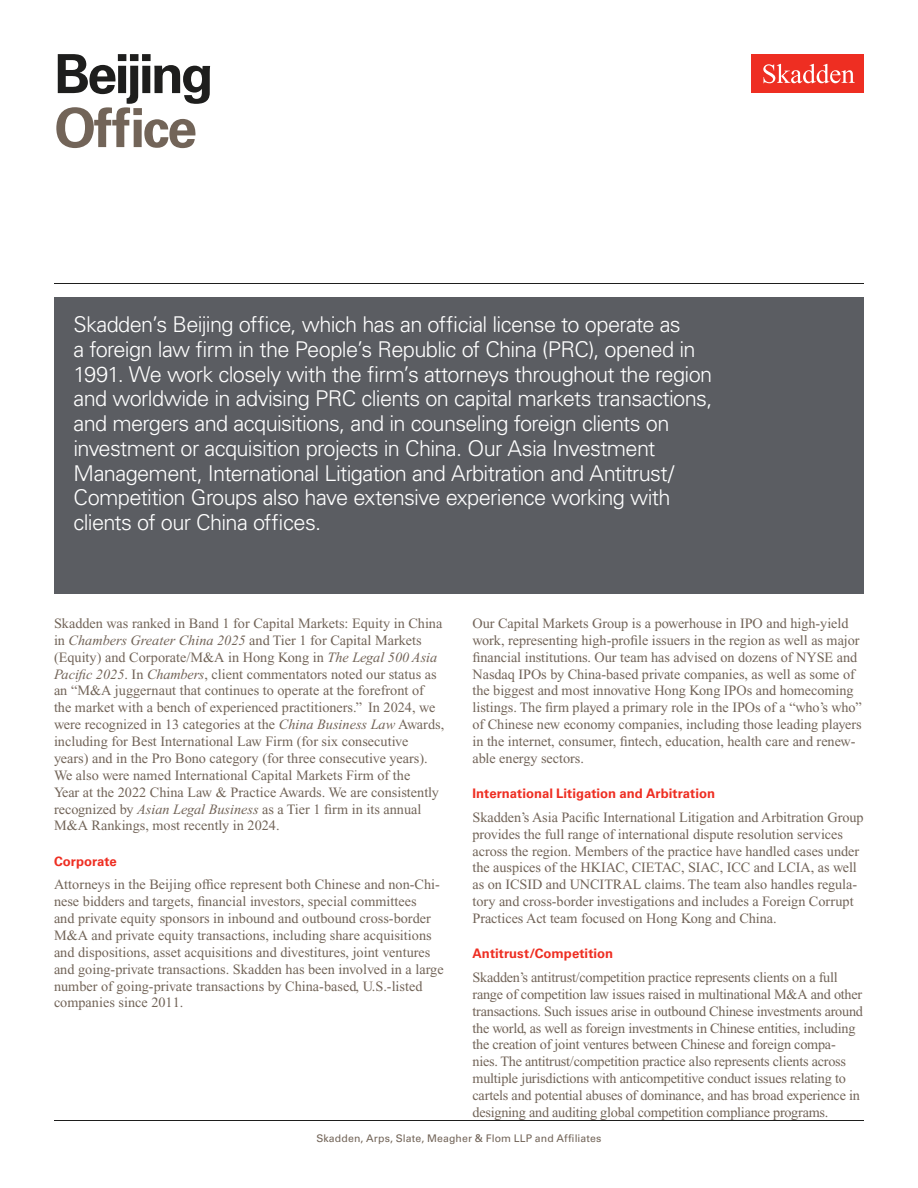
<style>
.page{position:relative;width:918px;height:1188px;background:#fff}
.page>*{position:absolute;margin:0;border:0;box-sizing:border-box;transform-origin:0 0}
.Practice_Area{font:700 54px/54px "Univers LT Std";letter-spacing:-.055em;color:#1e1e1d}
.Feature_Box{font:300 21.75px/24.8px "Univers LT Std";letter-spacing:-.03em;color:#fff}
.Main_Body{font:14.25px/16.8px "Times New Roman PS Std";letter-spacing:-.005em;color:#726458}
.t1{font:700 13.2px "Univers LT Std";color:#ee2e22}
.t2{font:10.5px "Univers LT Std";letter-spacing:.01em;color:#726458}
.s1{color:#726458}
.s2{font-style:italic}
</style>
<div class="page">
<div style="left:752px;top:54px;width:112px;height:39px;background:#ee2e22"></div>
<svg style="left:763px;top:64px;width:92px;height:19px"></svg>
<div style="left:54px;top:297px;width:810px;height:297px;background:#5b5d62"></div>
<hr style="left:54px;top:1120px;width:810px;height:1px;background:#1e1e1d">
<hr style="left:54px;top:283px;width:810px;height:1px;background:#1e1e1d">
<h1 class="Practice_Area" style="left:54px;top:48px;width:161px">Beijing<br><span class="s1">Office</span></h1>
<p class="Feature_Box" style="left:74px;top:312px;width:640px">Skadden’s Beijing office, which has an official license to operate as<br>a foreign law firm in the People’s Republic of China (PRC), opened in 1991. We work closely with the firm’s attorneys throughout the region and worldwide in advising PRC clients on capital markets transactions, and mergers and acquisitions, and in counseling foreign clients on investment or acquisition projects in China. Our Asia Investment Management, International Litigation and Arbitration and Antitrust/ Competition Groups also have extensive experience working with clients of our China offices.</p>
<p class="Main_Body" style="left:54px;top:615px;width:392px">Skadden was ranked in Band 1 for Capital Markets: Equity in China in <span class="s2">Chambers Greater China 2025</span> and Tier 1 for Capital Markets (Equity) and Corporate/M&amp;A in Hong Kong in <span class="s2">The Legal 500 Asia Pacific 2025</span>. In <span class="s2">Chambers</span>, client commentators noted our status as an “M&amp;A juggernaut that continues to operate at the forefront of the market with a bench of experienced practitioners.” In 2024, we were recognized in 13 categories at the <span class="s2">China Business Law</span> Awards, including for Best International Law Firm (for six consecutive years) and in the Pro Bono category (for three consecutive years).<br>We also were named International Capital Markets Firm of the<br>Year at the 2022 China Law &amp; Practice Awards. We are consistently recognized by <span class="s2">Asian Legal Business</span> as a Tier 1 firm in its annual M&amp;A Rankings, most recently in 2024.</p>
<h1 class="t1" style="left:54px;top:853px;width:64px">Corporate</h1>
<p class="Main_Body" style="left:54px;top:876px;width:391px">Attorneys in the Beijing office represent both Chinese and non-Chi&shy;nese bidders and targets, financial investors, special committees<br>and private equity sponsors in inbound and outbound cross-border M&amp;A and private equity transactions, including share acquisitions and dispositions, asset acquisitions and divestitures, joint ventures and going-private transactions. Skadden has been involved in a large number of going-private transactions by China-based, U.S.-listed companies since 2011.</p>
<p class="Main_Body" style="left:472px;top:615px;width:391px">Our Capital Markets Group is a powerhouse in IPO and high-yield work, representing high-profile issuers in the region as well as major financial institutions. Our team has advised on dozens of NYSE and Nasdaq IPOs by China-based private companies, as well as some of the biggest and most innovative Hong Kong IPOs and homecoming listings. The firm played a primary role in the IPOs of a “who’s who” of Chinese new economy companies, including those leading players in the internet, consumer, fintech, education, health care and renew&shy;able energy sectors.</p>
<h1 class="t1" style="left:472px;top:786px;width:244px">International Litigation and Arbitration</h1>
<p class="Main_Body" style="left:472px;top:809px;width:393px">Skadden’s Asia Pacific International Litigation and Arbitration Group provides the full range of international dispute resolution services across the region. Members of the practice have handled cases under the auspices of the HKIAC, CIETAC, SIAC, ICC and LCIA, as well as on ICSID and UNCITRAL claims. The team also handles regula&shy;tory and cross-border investigations and includes a Foreign Corrupt Practices Act team focused on Hong Kong and China.</p>
<h1 class="t1" style="left:472px;top:946px;width:142px">Antitrust/Competition</h1>
<p class="Main_Body" style="left:472px;top:969px;width:392px">Skadden’s antitrust/competition practice represents clients on a full range of competition law issues raised in multinational M&amp;A and other transactions. Such issues arise in outbound Chinese investments around the world, as well as foreign investments in Chinese entities, including the creation of joint ventures between Chinese and foreign compa&shy;nies. The antitrust/competition practice also represents clients across multiple jurisdictions with anticompetitive conduct issues relating to cartels and potential abuses of dominance, and has broad experience in designing and auditing global competition compliance programs.</p>
<p class="t2" style="left:316px;top:1132px;width:287px">Skadden, Arps, Slate, Meagher &amp; Flom LLP and Affiliates</p>
</div>
